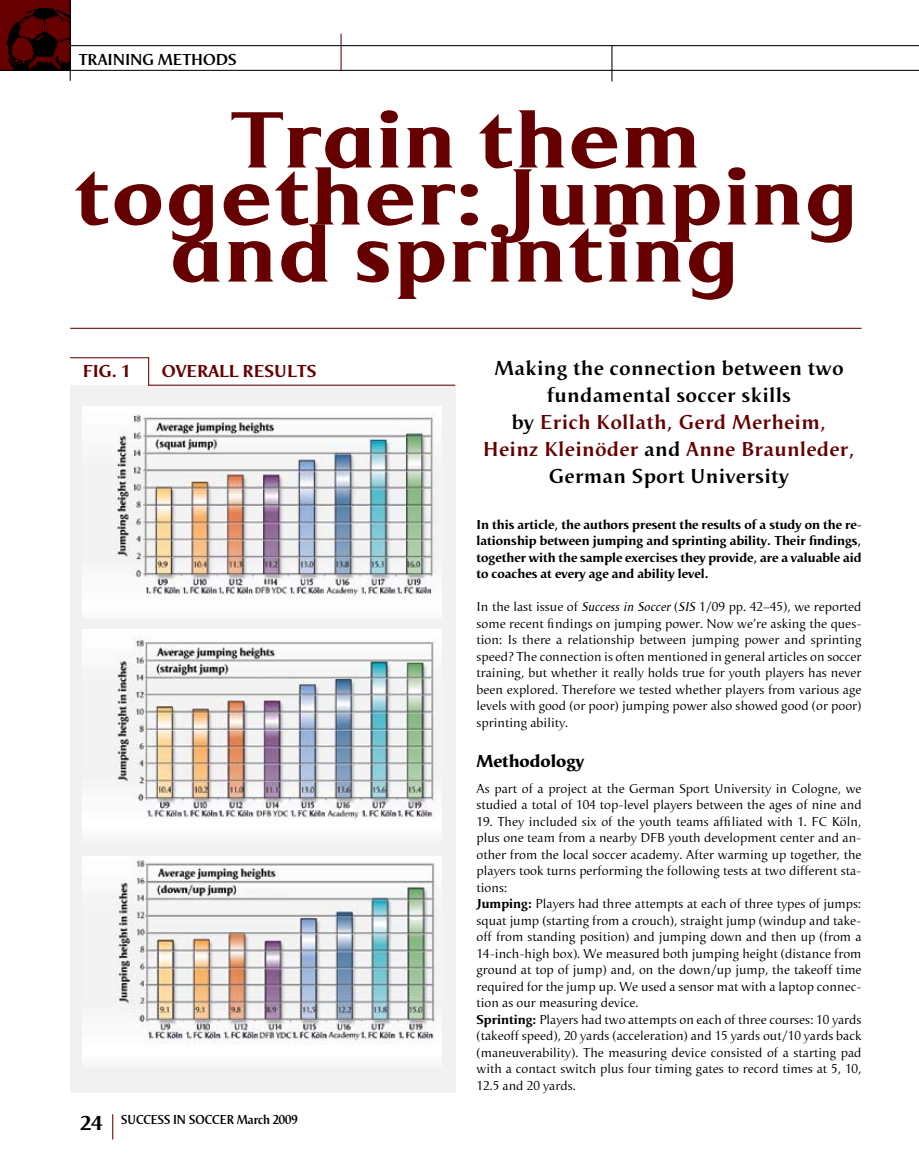
<style>
.page{position:relative;width:919px;height:1161px;background:#fff}
.page>*{position:absolute;margin:0;border:0;box-sizing:border-box;transform-origin:0 0}
.t1{font:700 81px/57px "Lu Marc LL";letter-spacing:.005em;color:#600;text-align:center}
.t2{font:600 21px/27px "Odense";letter-spacing:.04em;color:#000;text-align:center}
.t3{font:700 18px "Odense";color:#600}
.t4{font:800 18px "Odense";color:#000}
.t5{font:600 16.5px "Odense";color:#000}
.t6{font:13.5px/16.5px "Odense";color:#000}
.t7{font:700 13.5px/16.5px "Odense";color:#000;text-align:justify}
.t8{font:600 13.5px "Odense";color:#000;scale:.9 1}
.s1{font-weight:700;font-size:21px}
.s2{color:#600}
.s3{font-style:italic}
.s4{font-weight:700}
</style>
<div class="page">
<hr style="left:70px;top:328px;width:791px;height:1px;background:#600">
<div style="left:70px;top:385px;width:385px;height:708px;background:#f1f1f2"></div>
<hr style="left:70px;top:357px;width:79px;height:1px;background:#600">
<svg style="left:148px;top:357px;width:1px;height:28px"></svg>
<hr style="left:148px;top:385px;width:307px;height:1px;background:#600">
<img style="left:83px;top:406px;width:358px;height:206px">
<img style="left:83px;top:630px;width:358px;height:201px">
<img style="left:83px;top:856px;width:358px;height:201px">
<hr style="left:340px;top:34px;width:1px;height:36px;background:#600">
<hr style="left:60px;top:45px;width:858px;height:1px;background:#000">
<div style="left:0;top:0;width:70px;height:70px;background:#600"></div>
<svg style="left:7px;top:8px;width:63px;height:62px"></svg>
<hr style="left:0;top:70px;width:918px;height:1px;background:#000">
<hr style="left:70px;top:0;width:1px;height:81px;background:#000">
<hr style="left:611px;top:45px;width:1px;height:36px;background:#000">
<svg style="left:112px;top:1114px;width:1px;height:25px"></svg>
<p class="t5" style="left:79px;top:49px;width:105px">TRAINING Meth</p>
<p class="t5" style="left:203px;top:49px;width:33px">ods</p>
<h1 class="t1" style="left:73px;top:111px;width:786px">Train them together: Jumping and sprinting</h1>
<h3 class="t3" style="left:83px;top:361px;width:49px">FIG. 1</h3>
<h3 class="t3" style="left:162px;top:361px;width:156px">OVERALL RESULTS</h3>
<p class="t8" style="left:80px;top:1112px;width:243px"><span class="s1">24</span> SUCCESS IN SOCCER March 2009</p>
<h2 class="t2" style="left:483px;top:354px;width:373px">Making the connection between two fundamental soccer skills<br>by <span class="s2">Erich Kollath, Gerd Merheim,<br>Heinz Kleinöder</span> and <span class="s2">Anne Braunleder,<br></span>German Sport University</h2>
<p class="t7" style="left:476px;top:516px;width:386px">In this article, the authors present the results of a study on the re&shy;lationship between jumping and sprinting ability. Their findings, together with the sample exercises they provide, are a valuable aid to coaches at every age and ability level.</p>
<p class="t6" style="left:476px;top:598px;width:386px;text-align:justify">In the last issue of <span class="s3">Success in Soccer</span> (<span class="s3">SIS</span> 1/09 pp. 42–45), we reported some recent findings on jumping power. Now we’re asking the ques&shy;tion: Is there a relationship between jumping power and sprinting speed? The connection is often mentioned in general articles on soccer training, but whether it really holds true for youth players has never been explored. Therefore we tested whether players from various age levels with good (or poor) jumping power also showed good (or poor) sprinting ability.</p>
<h3 class="t4" style="left:476px;top:750px;width:110px">Methodology</h3>
<p class="t6" style="left:476px;top:780px;width:386px">As part of a project at the German Sport University in Cologne, we studied a total of 104 top-level players between the ages of nine and</p>
<p class="t6" style="left:476px;top:813px;width:386px">19. They included six of the youth teams affiliated with 1. FC Köln, plus one team from a nearby DFB youth development center and an&shy;other from the local soccer academy. After warming up together, the players took turns performing the following tests at two different sta&shy;tions:<br><span class="s4">Jumping:</span> Players had three attempts at each of three types of jumps: squat jump (starting from a crouch), straight jump (windup and take&shy;off from standing position) and jumping down and then up (from a 14-inch-high box). We measured both jumping height (distance from ground at top of jump) and, on the down/up jump, the takeoff time required for the jump up. We used a sensor mat with a laptop connec&shy;tion as our measuring device.<br><span class="s4">Sprinting:</span> Players had two attempts on each of three courses: 10 yards (takeoff speed), 20 yards (acceleration) and 15 yards out/10 yards back (maneuverability). The measuring device consisted of a starting pad with a contact switch plus four timing gates to record times at 5, 10, 12.5 and 20 yards.</p>
</div>
